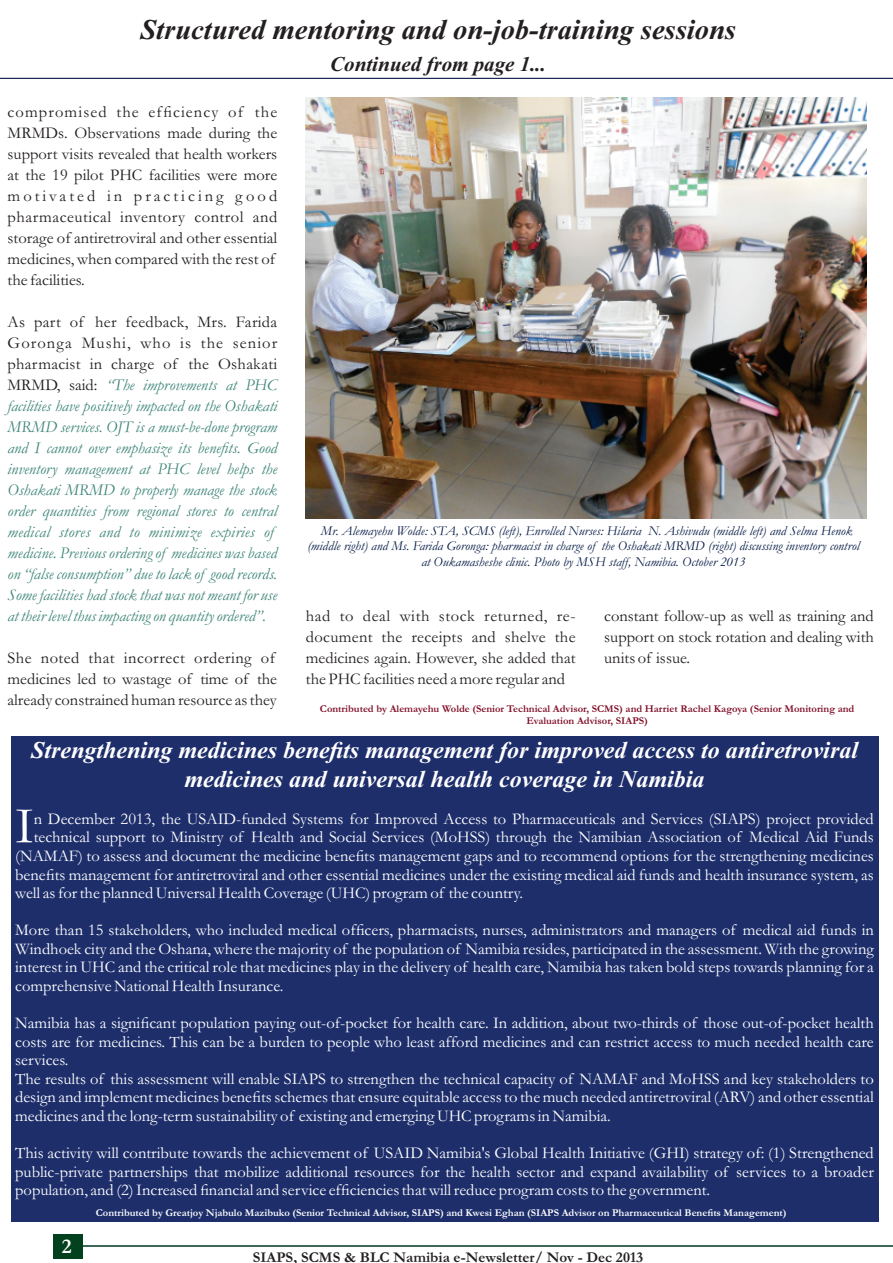
<style>
.page{position:relative;width:893px;height:1263px;background:#fff}
.page>*{position:absolute;margin:0;border:0;box-sizing:border-box;transform-origin:0 0}
.t1{font:52.35px "Garamond";color:#fff}
.t2{font:italic 700 28.5px "Times New Roman";color:#231f20}
.t3{font:italic 700 24px/28.5px "Times New Roman";color:#fff;text-align:center}
.t4{font:italic 700 21px "Times New Roman";color:#231f20}
.t5{font:700 21px "Garamond";color:#fff}
.t6{font:16.5px/18.6px "Garamond";color:#fff;text-align:justify}
.t7{font:16.5px/21px "Garamond";color:#231f20}
.t8{font:italic 16.5px/21px "Garamond";color:#3b8476}
.t9{font:700 15px "Garamond";color:#231f20}
.t10{font:italic 13.5px/15.1px "Garamond";color:#041945;text-align:center}
.t11{font:700 10.5px "Garamond";color:#fff}
.t12{font:700 10.5px/11.9px "Garamond";color:#800f27;text-align:center}
.s1{font-style:normal;color:#231f20}
</style>
<div class="page">
<hr style="left:0;top:78px;width:893px;height:1px;background:#041945">
<hr style="left:82px;top:1245px;width:811px;height:2px;background:#01371f">
<div style="left:53px;top:1234px;width:29px;height:24px;background:#01411e"></div>
<div style="left:11px;top:737px;width:867px;height:485px;background:#1d2e6b"></div>
<img style="left:305px;top:97px;width:561px;height:421px">
<h2 class="t2" style="left:140px;top:20px;width:597px">Structured mentoring and on-job-training sessions</h2>
<p class="t4" style="left:330px;top:57px;width:217px">Continued from page 1...</p>
<p class="t7" style="left:8px;top:103px;width:271px">compromised the efficiency of the MRMDs. Observations made during the support visits revealed that health workers at the 19 pilot PHC facilities were more motivated in practicing good pharmaceutical inventory control and storage of antiretroviral and other essential medicines, when compared with the rest of the facilities.</p>
<p class="t8" style="left:8px;top:313px;width:271px"><span class="s1">As part of her feedback, Mrs. Farida Goronga Mushi, who is the senior pharmacist in charge of the Oshakati MRMD, said:</span> “The improvements at PHC facilities have positively impacted on the Oshakati MRMD services. OJT is a must-be-done program and I cannot over emphasize its benefits. Good inventory management at PHC level helps the Oshakati MRMD to properly manage the stock order quantities from regional stores to central medical stores and to minimize expiries of medicine. Previous ordering of medicines was based on “false consumption” due to lack of good records.<br>Some facilities had stock that was not meant for use at their level thus impacting on quantity ordered”.</p>
<p class="t7" style="left:8px;top:649px;width:271px">She noted that incorrect ordering of medicines led to wastage of time of the already constrained human resource as they</p>
<p class="t10" style="left:307px;top:525px;width:554px">Mr. Alemayehu Wolde: STA, SCMS (left), Enrolled Nurses: Hilaria N. Ashivudu (middle left) and Selma Henok (middle right) and Ms. Farida Goronga: pharmacist in charge of the Oshakati MRMD (right) discussing inventory control at Oukamasheshe clinic. Photo by MSH staff, Namibia. October 2013</p>
<p class="t7" style="left:306px;top:607px;width:271px;text-align:justify">had to deal with stock returned, re&shy;document the receipts and shelve the medicines again. However, she added that the PHC facilities need a more regular and</p>
<p class="t7" style="left:604px;top:607px;width:271px;text-align:justify">constant follow-up as well as training and support on stock rotation and dealing with units of issue.</p>
<p class="t12" style="left:320px;top:704px;width:536px">Contributed by Alemayehu Wolde (Senior Technical Advisor, SCMS) and Harriet Rachel Kagoya (Senior Monitoring and<br>Evaluation Advisor, SIAPS)</p>
<h3 class="t3" style="left:31px;top:738px;width:828px">Strengthening medicines benefits management for improved access to antiretroviral medicines and universal health coverage in Namibia</h3>
<p class="t6" style="left:34px;top:811px;width:842px">n December 2013, the USAID-funded Systems for Improved Access to Pharmaceuticals and Services (SIAPS) project provided</p>
<h1 class="t1" style="left:15px;top:808px;width:20px">I</h1>
<p class="t6" style="left:15px;top:830px;width:860px;text-indent:19px">technical support to Ministry of Health and Social Services (MoHSS) through the Namibian Association of Medical Aid Funds (NAMAF) to assess and document the medicine benefits management gaps and to recommend options for the strengthening medicines benefits management for antiretroviral and other essential medicines under the existing medical aid funds and health insurance system, as well as for the planned Universal Health Coverage (UHC) program of the country.</p>
<p class="t6" style="left:15px;top:923px;width:860px">More than 15 stakeholders, who included medical officers, pharmacists, nurses, administrators and managers of medical aid funds in Windhoek city and the Oshana, where the majority of the population of Namibia resides, participated in the assessment. With the growing interest in UHC and the critical role that medicines play in the delivery of health care, Namibia has taken bold steps towards planning for a comprehensive National Health Insurance.</p>
<p class="t6" style="left:15px;top:1015px;width:860px;text-align:left">Namibia has a significant population paying out-of-pocket for health care. In addition, about two-thirds of those out-of-pocket health costs are for medicines. This can be a burden to people who least afford medicines and can restrict access to much needed health care services.<br>The results of this assessment will enable SIAPS to strengthen the technical capacity of NAMAF and MoHSS and key stakeholders to design and implement medicines benefits schemes that ensure equitable access to the much needed antiretroviral (ARV) and other essential medicines and the long-term sustainability of existing and emerging UHC programs in Namibia.</p>
<p class="t6" style="left:15px;top:1145px;width:860px">This activity will contribute towards the achievement of USAID Namibia's Global Health Initiative (GHI) strategy of: (1) Strengthened public-private partnerships that mobilize additional resources for the health sector and expand availability of services to a broader population, and (2) Increased financial and service efficiencies that will reduce program costs to the government.</p>
<p class="t11" style="left:96px;top:1208px;width:692px">Contributed by Greatjoy Njabulo Mazibuko (Senior Technical Advisor, SIAPS) and Kwesi Eghan (SIAPS Advisor on Pharmaceutical Benefits Management)</p>
<p class="t5" style="left:62px;top:1239px;width:11px">2</p>
<p class="t9" style="left:253px;top:1252px;width:392px">SIAPS, SCMS &amp; BLC Namibia e-Newsletter/ Nov - Dec 2013</p>
</div>
